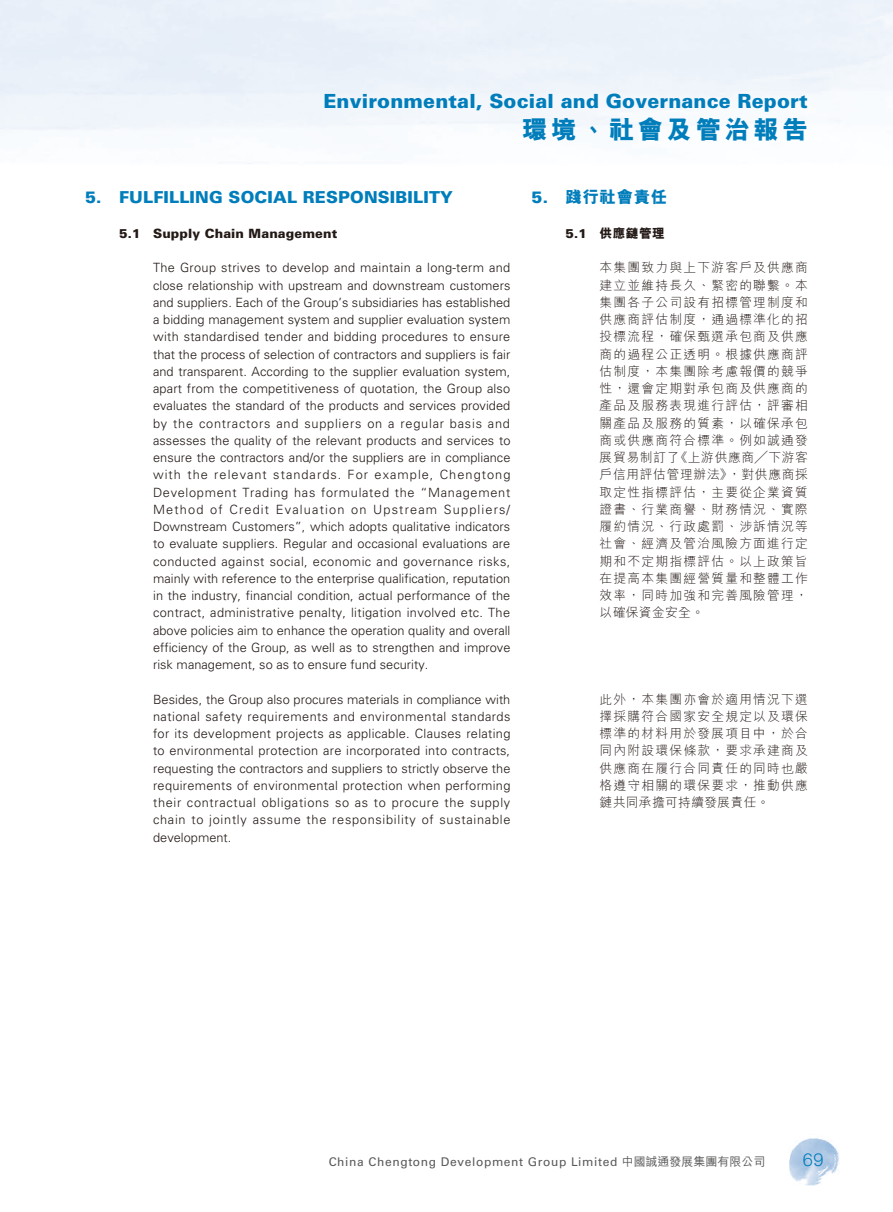
<style>
.page{position:relative;width:893px;height:1212px;background:#fff}
.page>*{position:absolute;margin:0;border:0;box-sizing:border-box;transform-origin:0 0}
.t1{font:800 25.5px "M Hei HK";letter-spacing:.135em;color:#007dbb}
.t2{font:900 19.5px "Univers LT Std";letter-spacing:.01em;color:#007dbb}
.t3{font:300 18px "Helvetica Neue LT Std";color:#007dbb}
.t4{font:900 16.5px "Univers LT Std";letter-spacing:.01em;color:#007dbb}
.t5{font:800 16.5px "M Hei HK";letter-spacing:.035em;color:#007dbb}
.t6{font:300 12.75px/17.2px "Univers LT Std";letter-spacing:.005em;color:#231916;text-align:justify}
.t7{font:300 12.75px/17.2px "M Hei HK";letter-spacing:.095em;color:#231916;text-align:justify}
.t8{font:900 12.75px "Univers LT Std";letter-spacing:.01em;color:#231916}
.t9{font:800 12.75px "M Hei HK";letter-spacing:.035em;color:#231916}
.t10{font:12px "Univers LT Std";letter-spacing:.055em;color:#595857}
.s1{font-family:"Univers LT Std";font-weight:900}
.s2{font-family:"M Hei HK";font-weight:500}
</style>
<div class="page">
<h2 class="t2" style="left:323px;top:88px;width:486px">Environmental, Social and Governance Report</h2>
<h1 class="t1" style="left:522px;top:117px;width:287px">環境、社會及管治報告</h1>
<p class="t4" style="left:85px;top:187px;width:369px">5. FULFILLING SOCIAL RESPONSIBILITY</p>
<p class="t8" style="left:119px;top:225px;width:220px">5.1 Supply Chain Management</p>
<p class="t6" style="left:153px;top:259px;width:359px">The Group strives to develop and maintain a long-term and close relationship with upstream and downstream customers and suppliers. Each of the Group’s subsidiaries has established a bidding management system and supplier evaluation system with standardised tender and bidding procedures to ensure that the process of selection of contractors and suppliers is fair and transparent. According to the supplier evaluation system, apart from the competitiveness of quotation, the Group also evaluates the standard of the products and services provided by the contractors and suppliers on a regular basis and assesses the quality of the relevant products and services to ensure the contractors and/or the suppliers are in compliance with the relevant standards. For example, Chengtong Development Trading has formulated the “Management Method of Credit Evaluation on Upstream Suppliers/ Downstream Customers”, which adopts qualitative indicators to evaluate suppliers. Regular and occasional evaluations are conducted against social, economic and governance risks, mainly with reference to the enterprise qualification, reputation in the industry, financial condition, actual performance of the contract, administrative penalty, litigation involved etc. The above policies aim to enhance the operation quality and overall efficiency of the Group, as well as to strengthen and improve risk management, so as to ensure fund security.</p>
<p class="t6" style="left:153px;top:690px;width:359px">Besides, the Group also procures materials in compliance with national safety requirements and environmental standards for its development projects as applicable. Clauses relating to environmental protection are incorporated into contracts, requesting the contractors and suppliers to strictly observe the requirements of environmental protection when performing their contractual obligations so as to procure the supply chain to jointly assume the responsibility of sustainable development.</p>
<p class="t5" style="left:531px;top:189px;width:137px"><span class="s1">5.</span> 踐行社會責任</p>
<p class="t9" style="left:566px;top:227px;width:101px"><span class="s1">5.1</span> 供應鏈管理</p>
<p class="t7" style="left:600px;top:259px;width:210px">本集團致力與上下游客戶及供應商建立並維持長久、緊密的聯繫。本集團各子公司設有招標管理制度和供應商評估制度，通過標準化的招投標流程，確保甄選承包商及供應商的過程公正透明。根據供應商評估制度，本集團除考慮報價的競爭性，還會定期對承包商及供應商的產品及服務表現進行評估，評審相關產品及服務的質素，以確保承包商或供應商符合標準。例如誠通發展貿易制訂了《上游供應商╱下游客戶信用評估管理辦法》，對供應商採取定性指標評估，主要從企業資質證書、行業商譽、財務情況、實際履約情況、行政處罰、涉訴情況等社會、經濟及管治風險方面進行定期和不定期指標評估。以上政策旨在提高本集團經營質量和整體工作效率，同時加強和完善風險管理，以確保資金安全。</p>
<p class="t7" style="left:600px;top:690px;width:210px">此外，本集團亦會於適用情況下選擇採購符合國家安全規定以及環保標準的材料用於發展項目中，於合同內附設環保條款，要求承建商及供應商在履行合同責任的同時也嚴格遵守相關的環保要求，推動供應鏈共同承擔可持續發展責任。</p>
<p class="t10" style="left:329px;top:1155px;width:438px">China Chengtong Development Group Limited <span class="s2">中國誠通發展集團有限公司</span></p>
<h3 class="t3" style="left:803px;top:1148px;width:22px">69</h3>
</div>
